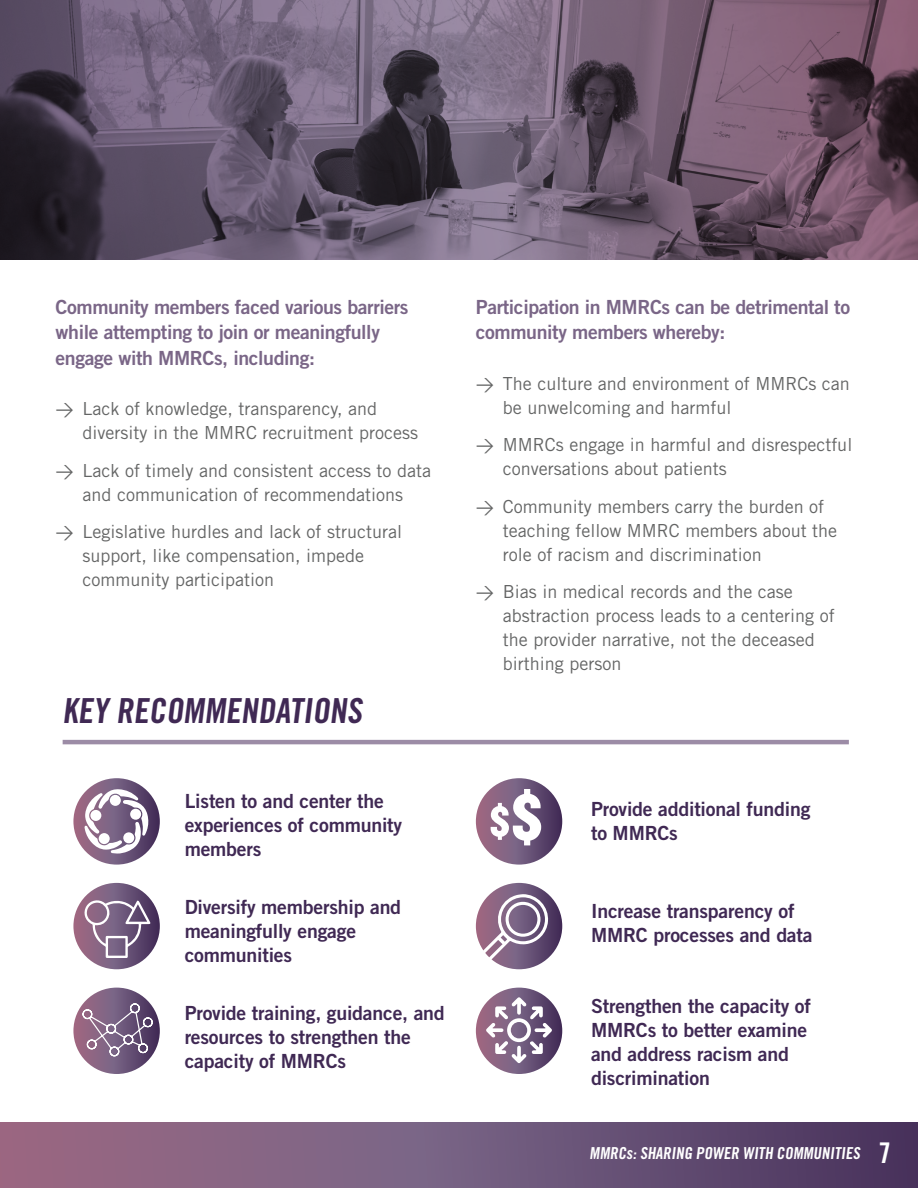
<style>
.page{position:relative;width:918px;height:1188px;background:#fff}
.page>*{position:absolute;margin:0;border:0;box-sizing:border-box;transform-origin:0 0}
.t1{font:34.5px "Trade Gothic Bold Cond Twenty";color:#402954}
.t2{font:19.5px/24px "Trade Gothic Bold Two";letter-spacing:-.01em;color:#402954}
.t3{font:19.5px/25.5px "Trade Gothic Bold Two";letter-spacing:-.02em;color:#7a6687}
.t4{font:18px/24px "Trade Gothic";color:#646565}
.t5{font:16.5px "Trade Gothic Bold Cond Twenty";color:#fff}
.s1{font-family:"DIN"}
.s2{font-size:28.5px}
</style>
<div class="page">
<div style="left:0;top:1122px;width:918px;height:66px;background:linear-gradient(to right,#9e738e,#4a3c65)"></div>
<svg style="left:0;top:0;width:918px;height:260px"></svg>
<hr style="left:63px;top:740px;width:786px;height:4px;background:#9c8ca6">
<svg style="left:73px;top:778px;width:87px;height:87px"></svg>
<svg style="left:476px;top:778px;width:86px;height:87px"></svg>
<svg style="left:73px;top:883px;width:87px;height:86px"></svg>
<svg style="left:476px;top:883px;width:86px;height:86px"></svg>
<svg style="left:73px;top:988px;width:87px;height:86px"></svg>
<svg style="left:476px;top:988px;width:86px;height:86px"></svg>
<svg style="left:84px;top:789px;width:65px;height:65px"></svg>
<div style="left:130px;top:809px;width:11px;height:11px;background:#fff;border-radius:50%"></div>
<div style="left:90px;top:810px;width:11px;height:11px;background:#fff;border-radius:50%"></div>
<div style="left:110px;top:795px;width:11px;height:11px;background:#fff;border-radius:50%"></div>
<svg style="left:123px;top:832px;width:12px;height:12px"></svg>
<div style="left:99px;top:833px;width:11px;height:11px;background:#fff;border-radius:50%"></div>
<svg style="left:82px;top:898px;width:71px;height:159px"></svg>
<svg style="left:486px;top:997px;width:66px;height:66px"></svg>
<svg style="left:491px;top:789px;width:50px;height:56px"></svg>
<svg style="left:479px;top:894px;width:70px;height:69px"></svg>
<p class="t3" style="left:56px;top:294px;width:355px">Community members faced various barriers while attempting to join or meaningfully engage with MMRCs, including:</p>
<p class="t4" style="left:83px;top:397px;width:337px;text-indent:-27px"><span class="s1">&gt;</span> Lack of knowledge, transparency, and diversity in the MMRC recruitment process</p>
<p class="t4" style="left:56px;top:458px;width:377px;text-align:center"><span class="s1">&gt;</span> Lack of timely and consistent access to data and communication of recommendations</p>
<p class="t4" style="left:83px;top:520px;width:321px;text-indent:-27px"><span class="s1">&gt;</span> Legislative hurdles and lack of structural support, like compensation, impede community participation</p>
<p class="t1" style="left:63px;top:689px;width:306px">KEY RECOMMENDATIONS</p>
<p class="t2" style="left:185px;top:789px;width:219px">Listen to and center the experiences of community members</p>
<p class="t2" style="left:185px;top:895px;width:218px">Diversify membership and meaningfully engage communities</p>
<p class="t2" style="left:185px;top:1001px;width:262px">Provide training, guidance, and resources to strengthen the capacity of MMRCs</p>
<p class="t3" style="left:476px;top:294px;width:376px">Participation in MMRCs can be detrimental to community members whereby:</p>
<p class="t4" style="left:503px;top:371px;width:348px;text-indent:-27px"><span class="s1">&gt;</span> The culture and environment of MMRCs can be unwelcoming and harmful</p>
<p class="t4" style="left:503px;top:433px;width:351px;text-indent:-27px"><span class="s1">&gt;</span> MMRCs engage in harmful and disrespectful conversations about patients</p>
<p class="t4" style="left:503px;top:494px;width:336px;text-indent:-27px"><span class="s1">&gt;</span> Community members carry the burden of teaching fellow MMRC members about the role of racism and discrimination</p>
<p class="t4" style="left:503px;top:580px;width:333px;text-indent:-27px"><span class="s1">&gt;</span> Bias in medical records and the case abstraction process leads to a centering of the provider narrative, not the deceased birthing person</p>
<p class="t2" style="left:591px;top:796px;width:221px">Provide additional funding to MMRCs</p>
<p class="t2" style="left:591px;top:898px;width:223px">Increase transparency of<br>MMRC processes and data</p>
<p class="t2" style="left:591px;top:994px;width:221px">Strengthen the capacity of<br>MMRCs to better examine and address racism and discrimination</p>
<p class="t5" style="left:590px;top:1143px;width:303px">MMRCs: SHARING POWER WITH COMMUNITIES <span class="s2">7</span></p>
</div>
